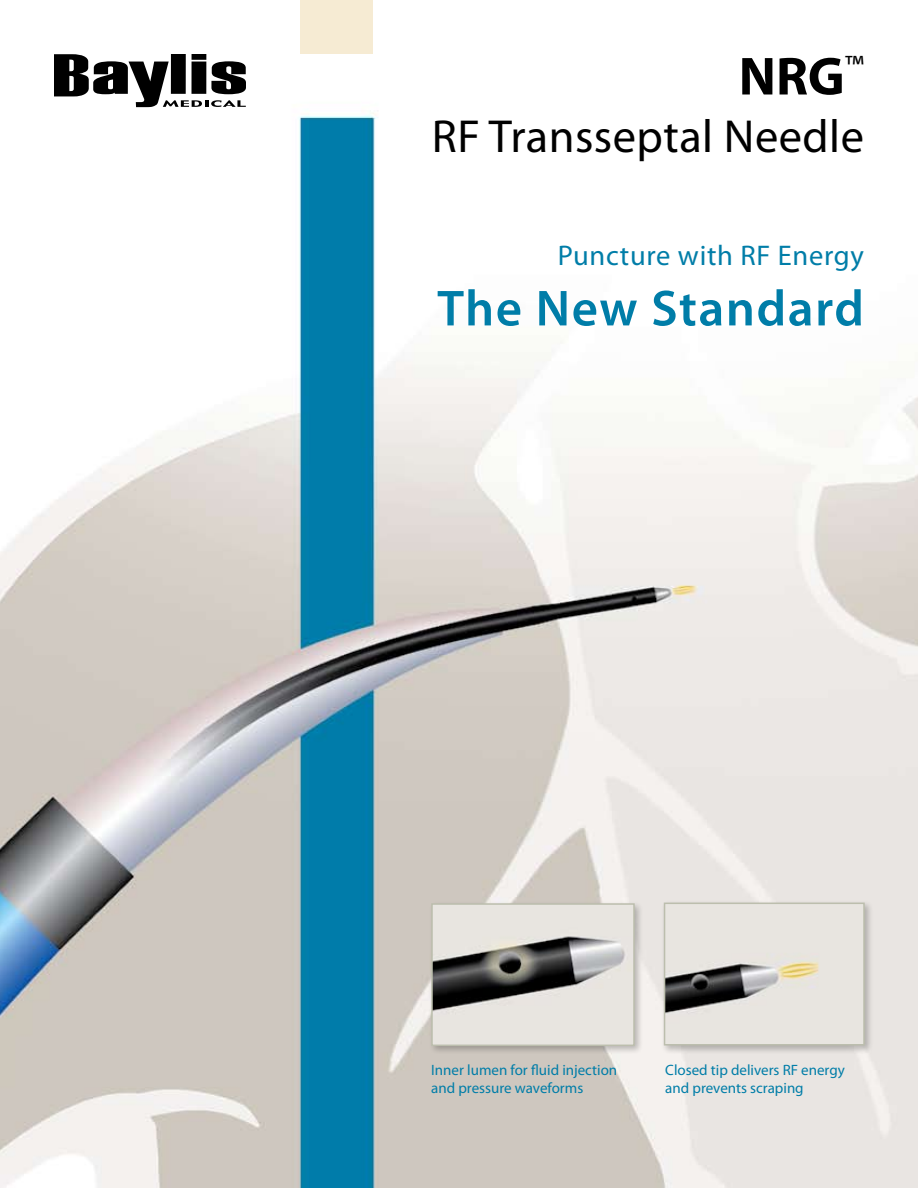
<style>
.page{position:relative;width:918px;height:1188px;background:#fff}
.page>*{position:absolute;margin:0;border:0;box-sizing:border-box;transform-origin:0 0}
.t1{font:700 54px "Myriad Pro";color:#000}
.t2{font:600 51px "Myriad Pro";letter-spacing:.03em;color:#007da8}
.t3{font:46.5px "Myriad Pro";letter-spacing:.01em;color:#000}
.t4{font:28.5px "Myriad Pro";letter-spacing:.025em;color:#007da8}
.t5{font:15px/18px "Myriad Pro";color:#007da8}
</style>
<div class="page">
<img style="left:0;top:0;width:918px;height:1188px">
<svg style="left:54px;top:54px;width:192px;height:53px"></svg>
<div style="left:301px;top:0;width:72px;height:54px;background:#f6ebd3"></div>
<div style="left:428px;top:900px;width:216px;height:155px;background:#000;opacity:.25"></div>
<img style="left:434px;top:906px;width:198px;height:137px">
<div style="left:431px;top:903px;width:204px;height:143px;border:2px solid #bcbead"></div>
<div style="left:661px;top:899px;width:213px;height:155px;background:#000;opacity:.25"></div>
<img style="left:667px;top:906px;width:195px;height:137px">
<div style="left:664px;top:903px;width:201px;height:143px;border:2px solid #bcbead"></div>
<h1 class="t1" style="left:739px;top:41px;width:127px">NRG<sup>™</sup></h1>
<h3 class="t3" style="left:432px;top:107px;width:434px">RF Transseptal Needle</h3>
<h3 class="t4" style="left:558px;top:238px;width:308px">Puncture with RF Energy</h3>
<h2 class="t2" style="left:437px;top:276px;width:428px">The New Standard</h2>
<p class="t5" style="left:431px;top:1060px;width:188px">Inner lumen for fluid injection and pressure waveforms</p>
<p class="t5" style="left:665px;top:1060px;width:181px">Closed tip delivers RF energy and prevents scraping</p>
</div>
